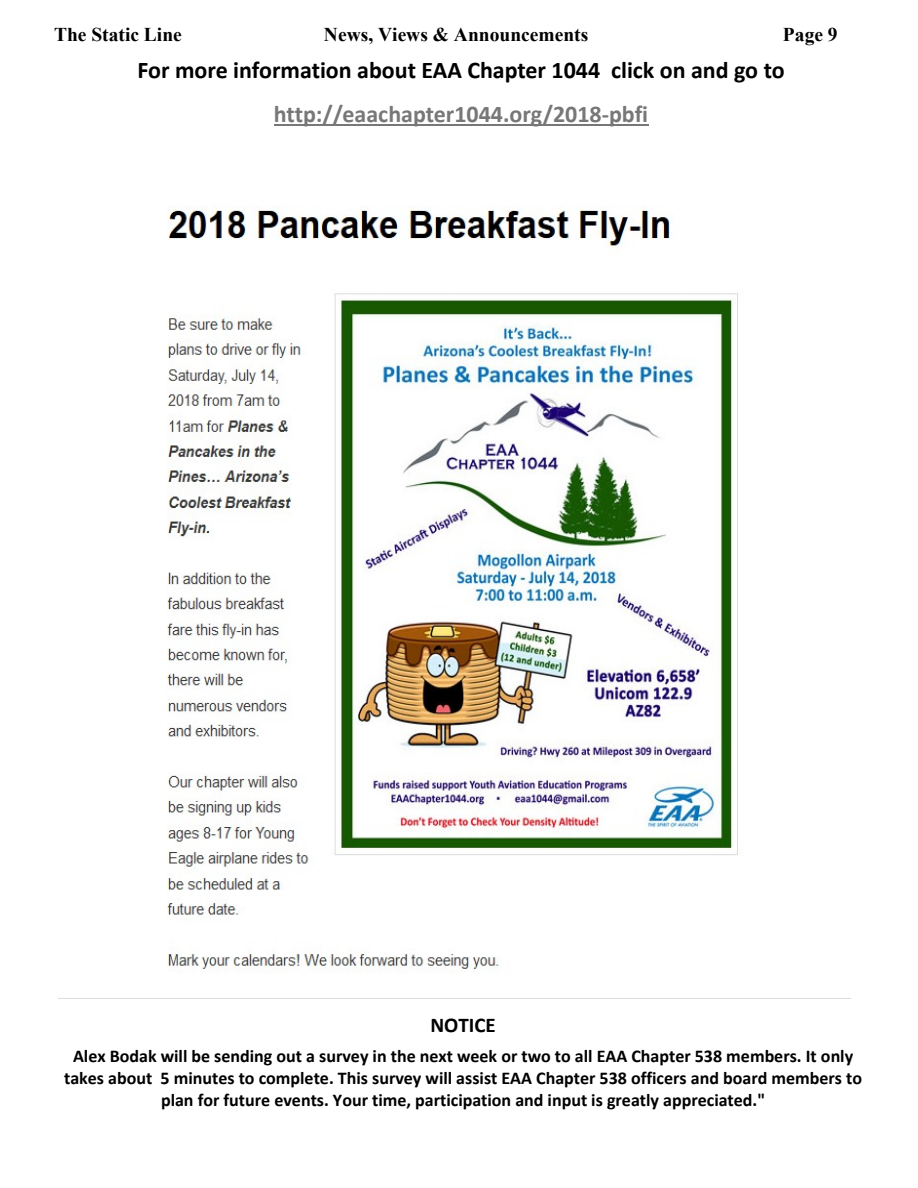
<style>
.page{position:relative;width:918px;height:1188px;background:#fff}
.page>*{position:absolute;margin:0;border:0;box-sizing:border-box;transform-origin:0 0}
.t1{font:700 24px "Calibri";color:#000}
.t2{font:700 24px "Calibri";color:#777}
.t3{font:700 21px "Calibri";color:#000}
.t4{font:700 19.5px "Times New Roman";color:#000}
.t5{font:700 18px/22px "Calibri";color:#000;text-align:center}
</style>
<div class="page">
<hr style="left:274px;top:124px;width:374px;height:2px;background:#777">
<img style="left:58px;top:208px;width:792px;height:791px">
<p class="t4" style="left:54px;top:28px;width:129px">The Static Line</p>
<p class="t4" style="left:324px;top:28px;width:266px">News, Views &amp; Announcements</p>
<p class="t4" style="left:783px;top:28px;width:56px">Page 9</p>
<h1 class="t1" style="left:137px;top:60px;width:649px">For more information about EAA Chapter 1044 click on and go to</h1>
<h1 class="t2" style="left:274px;top:104px;width:376px">http://eaachapter1044.org/2018-pbfi</h1>
<p class="t3" style="left:430px;top:1016px;width:67px">NOTICE</p>
<p class="t5" style="left:64px;top:1047px;width:800px">Alex Bodak will be sending out a survey in the next week or two to all EAA Chapter 538 members. It only takes about 5 minutes to complete. This survey will assist EAA Chapter 538 officers and board members to plan for future events. Your time, participation and input is greatly appreciated."</p>
</div>
